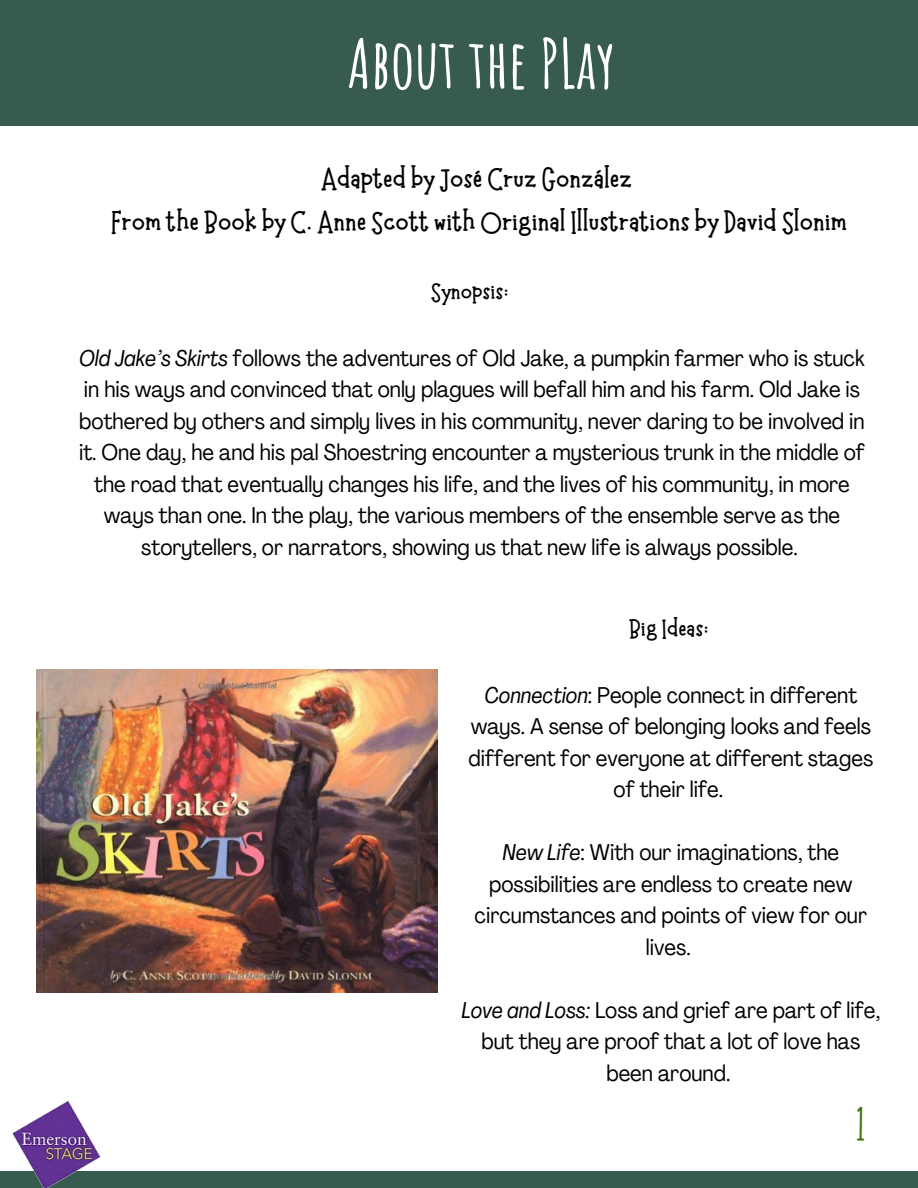
<style>
.page{position:relative;width:918px;height:1188px;background:#fff}
.page>*{position:absolute;margin:0;border:0;box-sizing:border-box;transform-origin:0 0}
.t1{font:700 67.5px "Amatic SC";color:#fff}
.t2{font:45px "Moonlight";color:#467010}
.t3{font:700 30px/42.8px "Moonlight";color:#000;text-align:center}
.t4{font:700 25.5px "Moonlight";color:#000}
.t5{font:condensed 22.5px/31.5px "Agrandir";color:#000;text-align:center}
.s1{font-style:italic}
</style>
<div class="page">
<div style="left:0;top:0;width:918px;height:126px;background:#385b4f"></div>
<div style="left:0;top:1171px;width:918px;height:17px;background:#385b4f"></div>
<img style="left:12px;top:1102px;width:89px;height:86px">
<img style="left:36px;top:669px;width:402px;height:323px">
<h1 class="t1" style="left:348px;top:20px;width:269px">About the PLay</h1>
<h3 class="t3" style="left:111px;top:158px;width:738px">Adapted by José Cruz González<br>From the Book by C. Anne Scott with Original Illustrations by David Slonim</h3>
<p class="t4" style="left:431px;top:277px;width:80px">Synopsis:</p>
<p class="t5" style="left:79px;top:344px;width:787px"><span class="s1">Old Jake’s Skirts</span> follows the adventures of Old Jake, a pumpkin farmer who is stuck in his ways and convinced that only plagues will befall him and his farm. Old Jake is bothered by others and simply lives in his community, never daring to be involved in it. One day, he and his pal Shoestring encounter a mysterious trunk in the middle of the road that eventually changes his life, and the lives of his community, in more ways than one. In the play, the various members of the ensemble serve as the storytellers, or narrators, showing us that new life is always possible.</p>
<p class="t4" style="left:629px;top:614px;width:81px">Big Ideas:</p>
<p class="t5" style="left:468px;top:681px;width:406px"><span class="s1">Connection</span>: People connect in different ways. A sense of belonging looks and feels different for everyone at different stages of their life.</p>
<p class="t5" style="left:475px;top:839px;width:394px"><span class="s1">New Life</span>: With our imaginations, the possibilities are endless to create new circumstances and points of view for our lives.</p>
<p class="t5" style="left:461px;top:996px;width:420px"><span class="s1">Love and Loss:</span> Loss and grief are part of life, but they are proof that a lot of love has been around.</p>
<h2 class="t2" style="left:856px;top:1097px;width:12px">1</h2>
</div>
